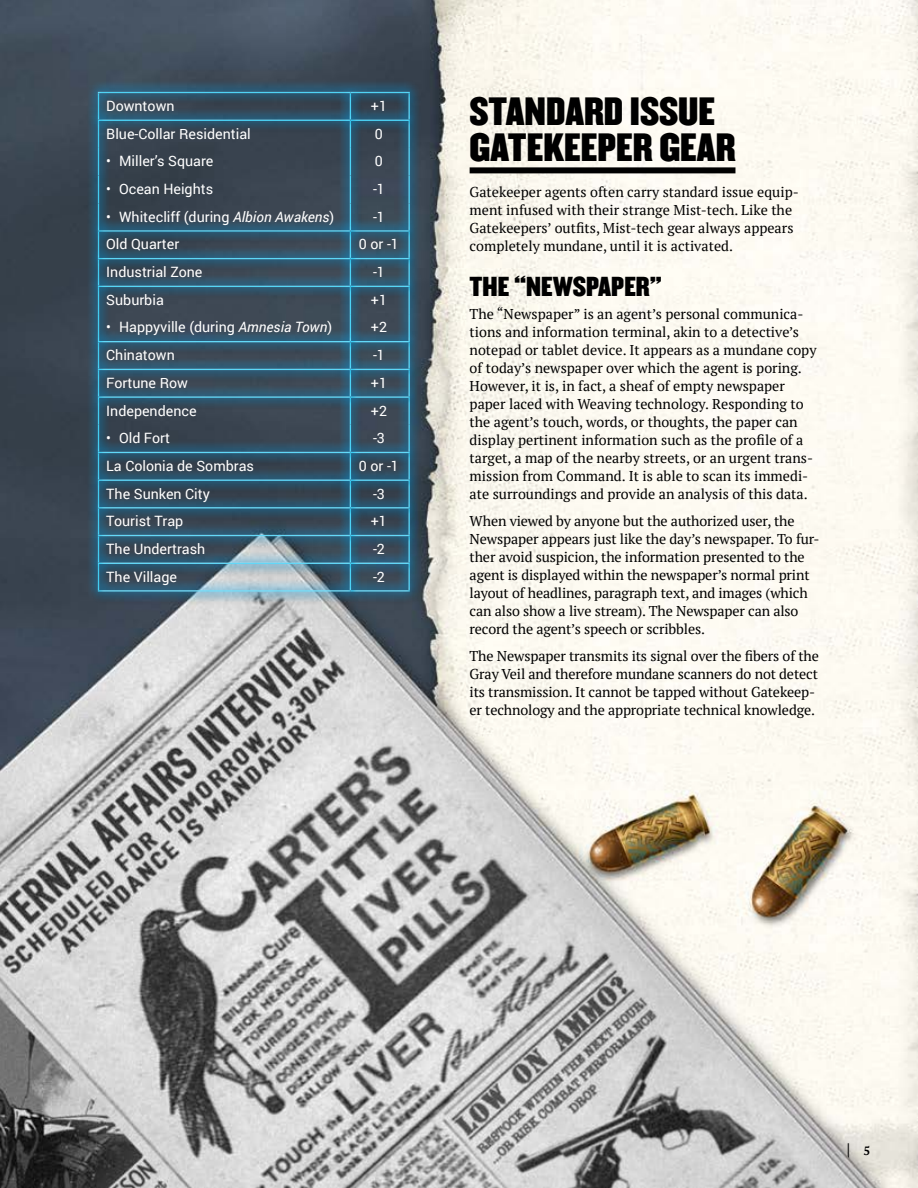
<style>
.page{position:relative;width:918px;height:1188px;background:#fff}
.page>*{position:absolute;margin:0;border:0;box-sizing:border-box;transform-origin:0 0}
.t1{font:34.5px/36px "Champion HTF Middleweight";color:#000}
.t2{font:24px "Champion HTF Middleweight";color:#000}
.t3{font:14.25px/18px "PT Serif";color:#000}
.t4{font:14.25px "Roboto";color:#fff}
.s1{font-style:italic}
</style>
<div class="page">
<img style="left:0;top:0;width:918px;height:1188px">
<div style="left:470px;top:167px;width:265px;height:6px;background:#000"></div>
<div style="left:84px;top:81px;width:369px;height:525px;background:#fff;opacity:.39"></div>
<div style="left:94px;top:89px;width:320px;height:507px;background:#000;opacity:.24"></div>
<p class="t4" style="left:106px;top:96px;width:70px">Downtown</p>
<p class="t4" style="left:371px;top:96px;width:18px">+1</p>
<p class="t4" style="left:106px;top:124px;width:146px">Blue-Collar Residential</p>
<p class="t4" style="left:375px;top:124px;width:10px">0</p>
<p class="t4" style="left:106px;top:151px;width:109px">• Miller’s Square</p>
<p class="t4" style="left:375px;top:151px;width:10px">0</p>
<p class="t4" style="left:106px;top:179px;width:108px">• Ocean Heights</p>
<p class="t4" style="left:373px;top:179px;width:13px">-1</p>
<p class="t4" style="left:106px;top:207px;width:230px">• Whitecliff (during <span class="s1">Albion Awakens</span>)</p>
<p class="t4" style="left:373px;top:207px;width:13px">-1</p>
<p class="t4" style="left:106px;top:234px;width:74px">Old Quarter</p>
<p class="t4" style="left:359px;top:234px;width:42px">0 or -1</p>
<p class="t4" style="left:106px;top:262px;width:98px">Industrial Zone</p>
<p class="t4" style="left:373px;top:262px;width:13px">-1</p>
<p class="t4" style="left:106px;top:290px;width:59px">Suburbia</p>
<p class="t4" style="left:371px;top:290px;width:18px">+1</p>
<p class="t4" style="left:106px;top:317px;width:227px">• Happyville (during <span class="s1">Amnesia Town</span>)</p>
<p class="t4" style="left:371px;top:317px;width:18px">+2</p>
<p class="t4" style="left:106px;top:345px;width:70px">Chinatown</p>
<p class="t4" style="left:373px;top:345px;width:13px">-1</p>
<p class="t4" style="left:106px;top:373px;width:83px">Fortune Row</p>
<p class="t4" style="left:371px;top:373px;width:18px">+1</p>
<p class="t4" style="left:106px;top:400px;width:92px">Independence</p>
<p class="t4" style="left:371px;top:400px;width:18px">+2</p>
<p class="t4" style="left:106px;top:428px;width:65px">• Old Fort</p>
<p class="t4" style="left:373px;top:428px;width:13px">-3</p>
<p class="t4" style="left:106px;top:456px;width:149px">La Colonia de Sombras</p>
<p class="t4" style="left:359px;top:456px;width:42px">0 or -1</p>
<p class="t4" style="left:106px;top:484px;width:105px">The Sunken City</p>
<p class="t4" style="left:373px;top:484px;width:13px">-3</p>
<p class="t4" style="left:106px;top:511px;width:79px">Tourist Trap</p>
<p class="t4" style="left:371px;top:511px;width:18px">+1</p>
<p class="t4" style="left:106px;top:539px;width:101px">The Undertrash</p>
<p class="t4" style="left:373px;top:539px;width:13px">-2</p>
<p class="t4" style="left:106px;top:567px;width:72px">The Village</p>
<p class="t4" style="left:373px;top:567px;width:13px">-2</p>
<h1 class="t1" style="left:470px;top:96px;width:267px">STANDARD ISSUE<br>GATEKEEPER GEAR</h1>
<p class="t3" style="left:470px;top:183px;width:331px">Gatekeeper agents often carry standard issue equip&shy;ment infused with their strange Mist-tech. Like the Gatekeepers’ outfits, Mist-tech gear always appears completely mundane, until it is activated.</p>
<h2 class="t2" style="left:470px;top:271px;width:194px">THE “NEWSPAPER”</h2>
<p class="t3" style="left:470px;top:305px;width:348px">The “Newspaper” is an agent’s personal communica&shy;tions and information terminal, akin to a detective’s notepad or tablet device. It appears as a mundane copy of today’s newspaper over which the agent is poring.<br>However, it is, in fact, a sheaf of empty newspaper paper laced with Weaving technology. Responding to the agent’s touch, words, or thoughts, the paper can display pertinent information such as the profile of a target, a map of the nearby streets, or an urgent trans&shy;mission from Command. It is able to scan its immedi&shy;ate surroundings and provide an analysis of this data.</p>
<p class="t3" style="left:470px;top:512px;width:351px">When viewed by anyone but the authorized user, the Newspaper appears just like the day’s newspaper. To fur&shy;ther avoid suspicion, the information presented to the agent is displayed within the newspaper’s normal print layout of headlines, paragraph text, and images (which can also show a live stream). The Newspaper can also record the agent’s speech or scribbles.</p>
<p class="t3" style="left:470px;top:647px;width:351px">The Newspaper transmits its signal over the fibers of the Gray Veil and therefore mundane scanners do not detect its transmission. It cannot be tapped without Gatekeep&shy;er technology and the appropriate technical knowledge.</p>
</div>
